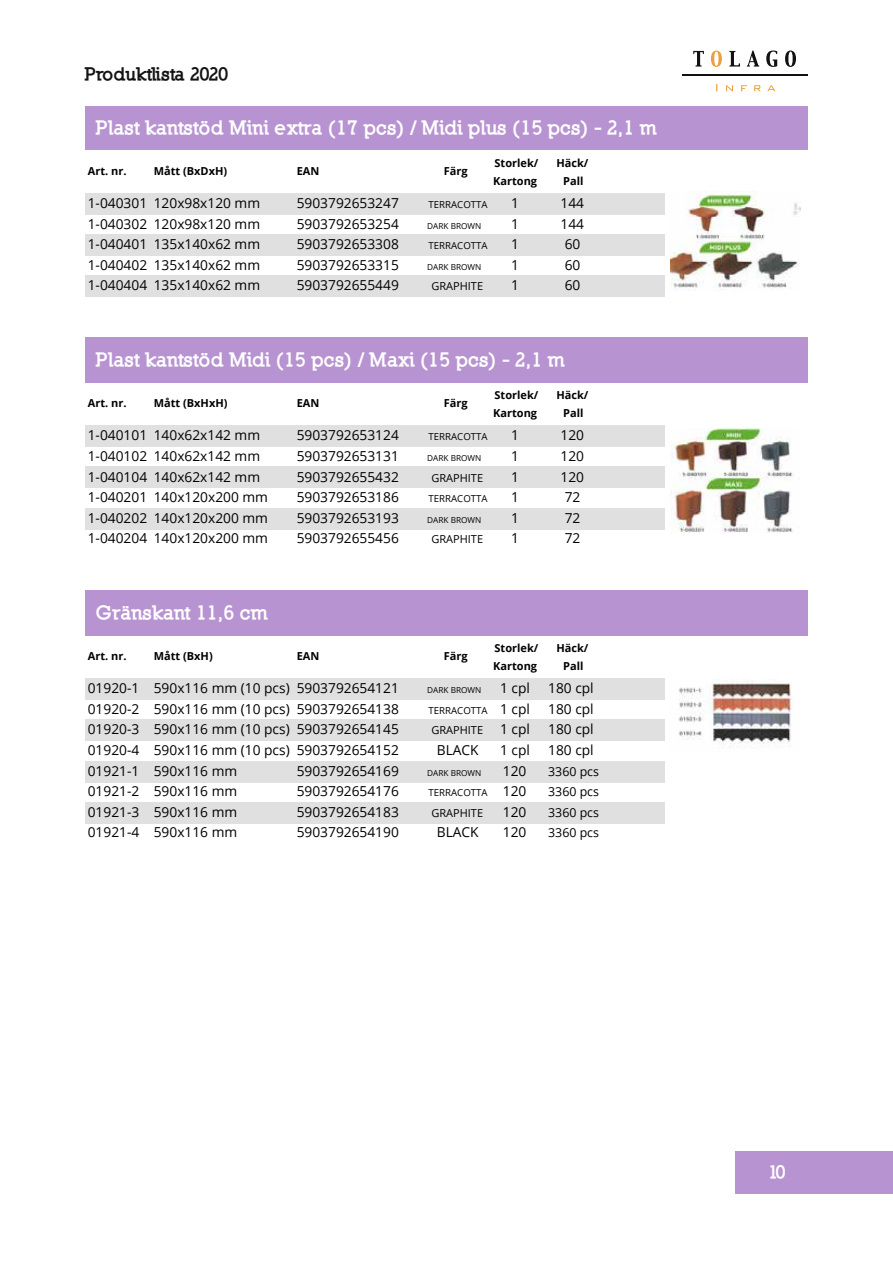
<style>
.page{position:relative;width:893px;height:1263px;background:#fff}
.page>*{position:absolute;margin:0;border:0;box-sizing:border-box;transform-origin:0 0}
.t1{font:900 19.2px "Nilland";letter-spacing:-.005em;color:#fff}
.t2{font:900 18px "Nilland";letter-spacing:-.025em;color:#131313}
.t3{font:900 18px "Nilland";color:#fff}
.t4{font:13.8px "Open Sans";color:#000}
.t5{font:12.3px "Open Sans";color:#000}
.t6{font:700 10.95px/17.9px "Open Sans";color:#000}
.t7{font:10.95px "Open Sans";color:#000}
.t8{font:9.6px "Open Sans";color:#000}
.t9{font:8.25px "Open Sans";color:#000}
.s1{font-size:13.8px}
</style>
<div class="page">
<div style="left:736px;top:1151px;width:157px;height:42px;background:#b893d1"></div>
<svg style="left:693px;top:51px;width:11px;height:16px"></svg>
<svg style="left:711px;top:51px;width:11px;height:16px"></svg>
<svg style="left:729px;top:51px;width:67px;height:16px"></svg>
<svg style="left:716px;top:84px;width:59px;height:7px"></svg>
<hr style="left:682px;top:75px;width:126px;height:1px;background:#131212">
<div style="left:85px;top:106px;width:723px;height:44px;background:#b893d1"></div>
<div style="left:85px;top:193px;width:580px;height:22px;background:#e0e0e0"></div>
<div style="left:85px;top:234px;width:580px;height:22px;background:#e0e0e0"></div>
<div style="left:85px;top:275px;width:580px;height:22px;background:#e0e0e0"></div>
<div style="left:85px;top:337px;width:723px;height:46px;background:#b893d1"></div>
<div style="left:85px;top:425px;width:580px;height:22px;background:#e0e0e0"></div>
<div style="left:85px;top:466px;width:580px;height:22px;background:#e0e0e0"></div>
<div style="left:85px;top:508px;width:580px;height:22px;background:#e0e0e0"></div>
<div style="left:85px;top:590px;width:723px;height:45px;background:#b893d1"></div>
<div style="left:85px;top:678px;width:580px;height:22px;background:#e0e0e0"></div>
<div style="left:85px;top:719px;width:580px;height:22px;background:#e0e0e0"></div>
<div style="left:85px;top:760px;width:580px;height:22px;background:#e0e0e0"></div>
<div style="left:85px;top:802px;width:580px;height:22px;background:#e0e0e0"></div>
<img style="left:678px;top:679px;width:114px;height:69px">
<img style="left:670px;top:428px;width:123px;height:105px">
<img style="left:670px;top:191px;width:131px;height:99px">
<h2 class="t2" style="left:85px;top:62px;width:146px">Produktlista 2020</h2>
<h1 class="t1" style="left:96px;top:115px;width:564px">Plast kantstöd Mini extra (17 pcs) / Midi plus (15 pcs) - 2,1 m</h1>
<p class="t6" style="left:88px;top:162px;width:40px">Art. nr.</p>
<p class="t6" style="left:154px;top:162px;width:75px">Mått (BxDxH)</p>
<p class="t6" style="left:297px;top:162px;width:24px">EAN</p>
<p class="t6" style="left:444px;top:162px;width:25px">Färg</p>
<p class="t6" style="left:493px;top:154px;width:47px">Storlek/<br>Kartong</p>
<p class="t6" style="left:556px;top:154px;width:34px;text-align:center">Häck/<br>Pall</p>
<p class="t4" style="left:88px;top:194px;width:174px">1-040301 120x98x120 mm</p>
<p class="t4" style="left:297px;top:194px;width:104px">5903792653247</p>
<p class="t8" style="left:429px;top:198px;width:60px">TERRACOTTA</p>
<p class="t4" style="left:511px;top:194px;width:9px">1</p>
<p class="t4" style="left:561px;top:194px;width:25px">144</p>
<p class="t4" style="left:88px;top:214px;width:174px">1-040302 120x98x120 mm</p>
<p class="t4" style="left:297px;top:214px;width:104px">5903792653254</p>
<p class="t9" style="left:427px;top:220px;width:56px">DARK BROWN</p>
<p class="t4" style="left:511px;top:214px;width:9px">1</p>
<p class="t4" style="left:561px;top:214px;width:25px">144</p>
<p class="t4" style="left:88px;top:235px;width:174px">1-040401 135x140x62 mm</p>
<p class="t4" style="left:297px;top:235px;width:104px">5903792653308</p>
<p class="t8" style="left:429px;top:239px;width:60px">TERRACOTTA</p>
<p class="t4" style="left:511px;top:235px;width:9px">1</p>
<p class="t4" style="left:565px;top:235px;width:17px">60</p>
<p class="t4" style="left:88px;top:255px;width:174px">1-040402 135x140x62 mm</p>
<p class="t4" style="left:297px;top:255px;width:104px">5903792653315</p>
<p class="t9" style="left:427px;top:261px;width:56px">DARK BROWN</p>
<p class="t4" style="left:511px;top:255px;width:9px">1</p>
<p class="t4" style="left:565px;top:255px;width:17px">60</p>
<p class="t4" style="left:88px;top:276px;width:174px">1-040404 135x140x62 mm</p>
<p class="t4" style="left:297px;top:276px;width:104px">5903792655449</p>
<p class="t7" style="left:431px;top:279px;width:53px">GRAPHITE</p>
<p class="t4" style="left:511px;top:276px;width:9px">1</p>
<p class="t4" style="left:565px;top:276px;width:17px">60</p>
<h1 class="t1" style="left:96px;top:347px;width:472px">Plast kantstöd Midi (15 pcs) / Maxi (15 pcs) - 2,1 m</h1>
<p class="t6" style="left:88px;top:394px;width:40px">Art. nr.</p>
<p class="t6" style="left:154px;top:394px;width:75px">Mått (BxHxH)</p>
<p class="t6" style="left:297px;top:394px;width:24px">EAN</p>
<p class="t6" style="left:444px;top:394px;width:25px">Färg</p>
<p class="t6" style="left:493px;top:386px;width:47px">Storlek/<br>Kartong</p>
<p class="t6" style="left:556px;top:386px;width:34px;text-align:center">Häck/<br>Pall</p>
<p class="t4" style="left:88px;top:426px;width:174px">1-040101 140x62x142 mm</p>
<p class="t4" style="left:297px;top:426px;width:104px">5903792653124</p>
<p class="t8" style="left:429px;top:430px;width:60px">TERRACOTTA</p>
<p class="t4" style="left:511px;top:426px;width:9px">1</p>
<p class="t4" style="left:561px;top:426px;width:25px">120</p>
<p class="t4" style="left:88px;top:446px;width:174px">1-040102 140x62x142 mm</p>
<p class="t4" style="left:297px;top:446px;width:104px">5903792653131</p>
<p class="t9" style="left:427px;top:452px;width:56px">DARK BROWN</p>
<p class="t4" style="left:511px;top:446px;width:9px">1</p>
<p class="t4" style="left:561px;top:446px;width:25px">120</p>
<p class="t4" style="left:88px;top:467px;width:174px">1-040104 140x62x142 mm</p>
<p class="t4" style="left:297px;top:467px;width:104px">5903792655432</p>
<p class="t7" style="left:431px;top:470px;width:53px">GRAPHITE</p>
<p class="t4" style="left:511px;top:467px;width:9px">1</p>
<p class="t4" style="left:561px;top:467px;width:25px">120</p>
<p class="t4" style="left:88px;top:488px;width:182px">1-040201 140x120x200 mm</p>
<p class="t4" style="left:297px;top:488px;width:104px">5903792653186</p>
<p class="t8" style="left:429px;top:492px;width:60px">TERRACOTTA</p>
<p class="t4" style="left:511px;top:488px;width:9px">1</p>
<p class="t4" style="left:565px;top:488px;width:17px">72</p>
<p class="t4" style="left:88px;top:508px;width:182px">1-040202 140x120x200 mm</p>
<p class="t4" style="left:297px;top:508px;width:104px">5903792653193</p>
<p class="t9" style="left:427px;top:514px;width:56px">DARK BROWN</p>
<p class="t4" style="left:511px;top:508px;width:9px">1</p>
<p class="t4" style="left:565px;top:508px;width:17px">72</p>
<p class="t4" style="left:88px;top:529px;width:182px">1-040204 140x120x200 mm</p>
<p class="t4" style="left:297px;top:529px;width:104px">5903792655456</p>
<p class="t7" style="left:431px;top:532px;width:53px">GRAPHITE</p>
<p class="t4" style="left:511px;top:529px;width:9px">1</p>
<p class="t4" style="left:565px;top:529px;width:17px">72</p>
<h1 class="t1" style="left:96px;top:600px;width:175px">Gränskant 11,6 cm</h1>
<p class="t6" style="left:88px;top:647px;width:40px">Art. nr.</p>
<p class="t6" style="left:154px;top:647px;width:61px">Mått (BxH)</p>
<p class="t6" style="left:297px;top:647px;width:24px">EAN</p>
<p class="t6" style="left:444px;top:647px;width:25px">Färg</p>
<p class="t6" style="left:493px;top:639px;width:47px">Storlek/<br>Kartong</p>
<p class="t6" style="left:556px;top:639px;width:34px;text-align:center">Häck/<br>Pall</p>
<p class="t4" style="left:88px;top:679px;width:313px">01920-1 590x116 mm (10 pcs) 5903792654121</p>
<p class="t9" style="left:427px;top:684px;width:56px">DARK BROWN</p>
<p class="t4" style="left:500px;top:679px;width:31px">1 cpl</p>
<p class="t4" style="left:548px;top:679px;width:47px">180 cpl</p>
<p class="t4" style="left:88px;top:699px;width:313px">01920-2 590x116 mm (10 pcs) 5903792654138</p>
<p class="t8" style="left:429px;top:704px;width:103px">TERRACOTTA <span class="s1">1 cpl</span></p>
<p class="t4" style="left:548px;top:699px;width:47px">180 cpl</p>
<p class="t4" style="left:88px;top:720px;width:313px">01920-3 590x116 mm (10 pcs) 5903792654145</p>
<p class="t7" style="left:431px;top:723px;width:100px">GRAPHITE <span class="s1">1 cpl</span></p>
<p class="t4" style="left:548px;top:720px;width:47px">180 cpl</p>
<p class="t4" style="left:88px;top:740px;width:313px">01920-4 590x116 mm (10 pcs) 5903792654152</p>
<p class="t4" style="left:437px;top:740px;width:43px">BLACK</p>
<p class="t4" style="left:500px;top:740px;width:31px">1 cpl</p>
<p class="t4" style="left:548px;top:740px;width:47px">180 cpl</p>
<p class="t4" style="left:88px;top:761px;width:151px">01921-1 590x116 mm</p>
<p class="t4" style="left:297px;top:761px;width:104px">5903792654169</p>
<p class="t9" style="left:427px;top:767px;width:56px">DARK BROWN</p>
<p class="t4" style="left:503px;top:761px;width:25px">120</p>
<p class="t5" style="left:548px;top:763px;width:52px">3360 pcs</p>
<p class="t4" style="left:88px;top:782px;width:151px">01921-2 590x116 mm</p>
<p class="t4" style="left:297px;top:782px;width:104px">5903792654176</p>
<p class="t8" style="left:429px;top:786px;width:99px">TERRACOTTA <span class="s1">120</span></p>
<p class="t5" style="left:548px;top:783px;width:52px">3360 pcs</p>
<p class="t4" style="left:88px;top:802px;width:151px">01921-3 590x116 mm</p>
<p class="t4" style="left:297px;top:802px;width:104px">5903792654183</p>
<p class="t7" style="left:431px;top:805px;width:53px">GRAPHITE</p>
<p class="t4" style="left:503px;top:802px;width:25px">120</p>
<p class="t5" style="left:548px;top:804px;width:52px">3360 pcs</p>
<p class="t4" style="left:88px;top:823px;width:151px">01921-4 590x116 mm</p>
<p class="t4" style="left:297px;top:823px;width:104px">5903792654190</p>
<p class="t4" style="left:437px;top:823px;width:43px">BLACK</p>
<p class="t4" style="left:503px;top:823px;width:25px">120</p>
<p class="t5" style="left:548px;top:824px;width:52px">3360 pcs</p>
<h2 class="t3" style="left:768px;top:1160px;width:20px">10</h2>
</div>
